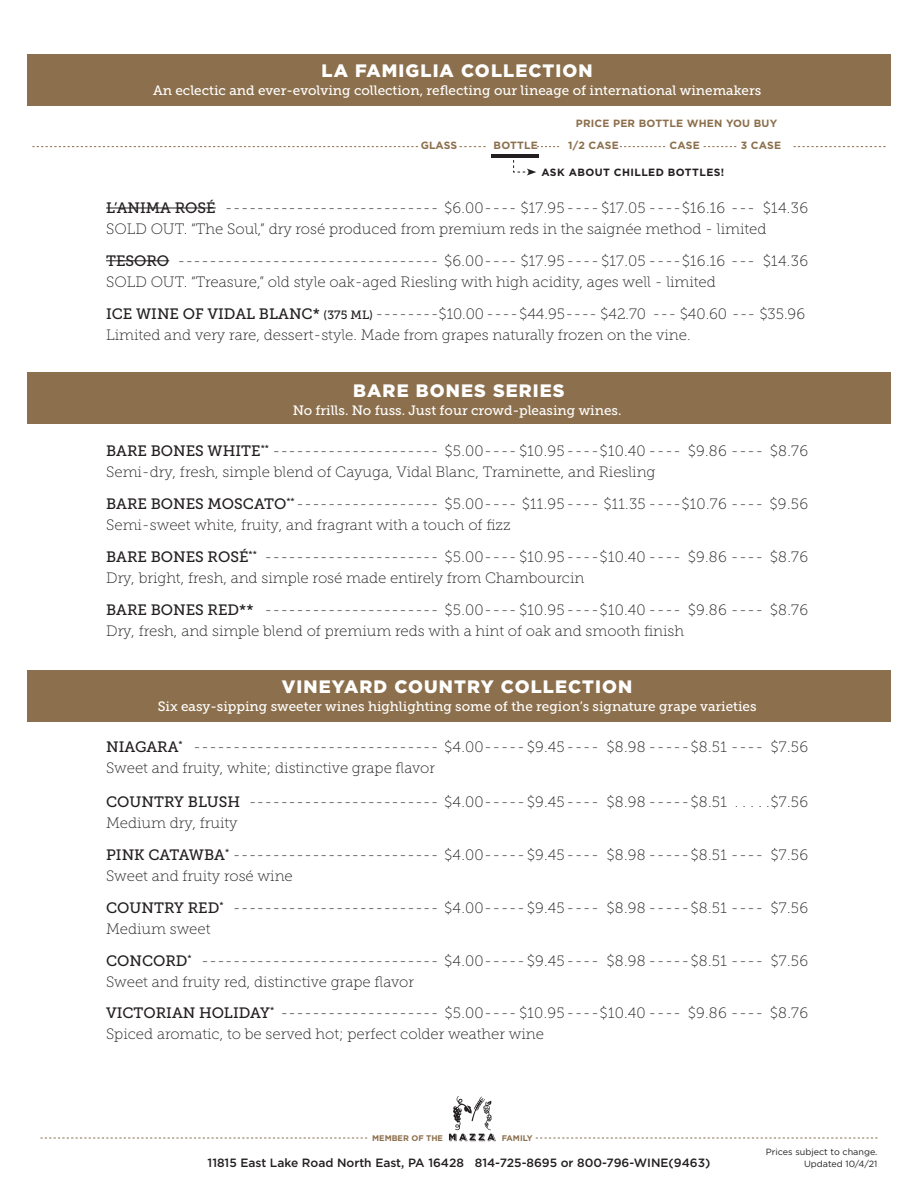
<style>
.page{position:relative;width:918px;height:1188px;background:#fff}
.page>*{position:absolute;margin:0;border:0;box-sizing:border-box;transform-origin:0 0}
.t1{font:900 18px "Gotham";letter-spacing:.06em;color:#fff}
.t2{font:15px/21px "Museo Slab 100";color:#231f20}
.t3{font:13.5px "Museo Slab 500";color:#fff}
.t4{font:500 12px "Gotham";color:#231f20}
.t5{font:700 10.5px "Gotham";letter-spacing:.02em;color:#8c6f4c}
.t6{font:700 10.5px "Gotham";letter-spacing:.04em;color:#231f20}
.t7{font:9px/11.4px "Gotham";color:#231f20;text-align:right}
.t8{font:700 8.1px "Gotham";color:#8c6f4c}
.s1{font-family:"Museo Slab 500"}
.s2{font-family:"Museo Slab 500";font-size:12px}
</style>
<div class="page">
<div style="left:27px;top:372px;width:864px;height:52px;background:#8c6f4c"></div>
<div style="left:27px;top:670px;width:864px;height:52px;background:#8c6f4c"></div>
<div style="left:27px;top:54px;width:864px;height:52px;background:#8c6f4c"></div>
<hr style="left:106px;top:208px;width:110px;height:1px;background:#231f20">
<hr style="left:106px;top:260px;width:63px;height:1px;background:#231f20">
<svg style="left:449px;top:1096px;width:47px;height:45px"></svg>
<svg style="left:40px;top:1138px;width:327px;height:1px"></svg>
<svg style="left:536px;top:1138px;width:342px;height:1px"></svg>
<svg style="left:794px;top:146px;width:92px;height:1px"></svg>
<svg style="left:704px;top:146px;width:32px;height:1px"></svg>
<svg style="left:620px;top:146px;width:45px;height:1px"></svg>
<svg style="left:537px;top:146px;width:22px;height:1px"></svg>
<svg style="left:460px;top:146px;width:26px;height:1px"></svg>
<svg style="left:32px;top:146px;width:386px;height:1px"></svg>
<hr style="left:492px;top:154px;width:47px;height:4px;background:#231f20">
<svg style="left:513px;top:160px;width:23px;height:16px"></svg>
<p class="t1" style="left:322px;top:59px;width:273px">LA FAMIGLIA COLLECTION</p>
<p class="t3" style="left:153px;top:83px;width:610px">An eclectic and ever-evolving collection, reflecting our lineage of international winemakers</p>
<p class="t5" style="left:576px;top:117px;width:203px">PRICE PER BOTTLE WHEN YOU BUY</p>
<p class="t5" style="left:421px;top:139px;width:38px">GLASS</p>
<p class="t5" style="left:494px;top:139px;width:46px">BOTTLE</p>
<p class="t5" style="left:568px;top:139px;width:52px">1/2 CASE</p>
<p class="t5" style="left:670px;top:139px;width:32px">CASE</p>
<p class="t5" style="left:741px;top:139px;width:42px">3 CASE</p>
<p class="t6" style="left:541px;top:166px;width:185px">ASK ABOUT CHILLED BOTTLES!</p>
<p class="t2" style="left:106px;top:197px;width:704px"><span class="s1">L’ANIMA ROSÉ</span> --------------------------- $6.00---- $17.95---- $17.05 ----$16.16 --- $14.36<br>SOLD OUT. “The Soul,” dry rosé produced from premium reds in the saignée method - limited</p>
<p class="t2" style="left:106px;top:250px;width:704px"><span class="s1">TESORO</span> --------------------------------- $6.00---- $17.95---- $17.05 ----$16.16 --- $14.36<br>SOLD OUT. “Treasure,” old style oak-aged Riesling with high acidity, ages well - limited</p>
<p class="t2" style="left:106px;top:303px;width:701px"><span class="s1">ICE WINE OF VIDAL BLANC*</span> <span class="s2">(375 ML)</span> --------$10.00----$44.95---- $42.70 --- $40.60 --- $35.96<br>Limited and very rare, dessert-style. Made from grapes naturally frozen on the vine.</p>
<p class="t1" style="left:353px;top:378px;width:213px">BARE BONES SERIES</p>
<p class="t3" style="left:293px;top:403px;width:330px">No frills. No fuss. Just four crowd-pleasing wines.</p>
<p class="t2" style="left:106px;top:441px;width:704px"><span class="s1">BARE BONES WHITE</span><sup>**</sup> --------------------- $5.00---- $10.95----$10.40 ---- $9.86 ---- $8.76<br>Semi-dry, fresh, simple blend of Cayuga, Vidal Blanc, Traminette, and Riesling</p>
<p class="t2" style="left:106px;top:493px;width:704px"><span class="s1">BARE BONES MOSCATO</span><sup>**</sup>------------------ $5.00---- $11.95---- $11.35 ----$10.76 ---- $9.56<br>Semi-sweet white, fruity, and fragrant with a touch of fizz</p>
<p class="t2" style="left:106px;top:546px;width:704px"><span class="s1">BARE BONES ROSÉ</span><sup>**</sup> ---------------------- $5.00---- $10.95----$10.40 ---- $9.86 ---- $8.76<br>Dry, bright, fresh, and simple rosé made entirely from Chambourcin</p>
<p class="t2" style="left:106px;top:599px;width:704px"><span class="s1">BARE BONES RED**</span> ---------------------- $5.00---- $10.95----$10.40 ---- $9.86 ---- $8.76<br>Dry, fresh, and simple blend of premium reds with a hint of oak and smooth finish</p>
<p class="t1" style="left:282px;top:674px;width:352px">VINEYARD COUNTRY COLLECTION</p>
<p class="t3" style="left:158px;top:699px;width:600px">Six easy-sipping sweeter wines highlighting some of the region’s signature grape varieties</p>
<p class="t2" style="left:106px;top:736px;width:704px"><span class="s1">NIAGARA</span><sup>*</sup> ------------------------------- $4.00----- $9.45---- $8.98 -----$8.51 ---- $7.56<br>Sweet and fruity, white; distinctive grape flavor</p>
<p class="t2" style="left:106px;top:792px;width:626px"><span class="s1">COUNTRY BLUSH</span> ------------------------ $4.00----- $9.45---- $8.98 -----$8.51 .....</p>
<p class="t2" style="left:771px;top:792px;width:39px">$7.56</p>
<p class="t2" style="left:106px;top:813px;width:133px">Medium dry, fruity</p>
<p class="t2" style="left:106px;top:844px;width:704px"><span class="s1">PINK CATAWBA</span><sup>*</sup> -------------------------- $4.00----- $9.45---- $8.98 -----$8.51 ---- $7.56<br>Sweet and fruity rosé wine</p>
<p class="t2" style="left:106px;top:897px;width:704px"><span class="s1">COUNTRY RED</span><sup>*</sup> -------------------------- $4.00----- $9.45---- $8.98 -----$8.51 ---- $7.56</p>
<p class="t2" style="left:106px;top:918px;width:106px">Medium sweet</p>
<p class="t2" style="left:106px;top:950px;width:704px"><span class="s1">CONCORD</span><sup>*</sup> ------------------------------ $4.00----- $9.45---- $8.98 -----$8.51 ---- $7.56<br>Sweet and fruity red, distinctive grape flavor</p>
<p class="t2" style="left:106px;top:1003px;width:704px"><span class="s1">VICTORIAN HOLIDAY</span><sup>*</sup> -------------------- $5.00---- $10.95----$10.40 ---- $9.86 ---- $8.76<br>Spiced aromatic, to be served hot; perfect colder weather wine</p>
<p class="t8" style="left:372px;top:1132px;width:72px">MEMBER OF THE</p>
<p class="t8" style="left:502px;top:1132px;width:32px">FAMILY</p>
<p class="t4" style="left:208px;top:1155px;width:504px">11815 East Lake Road North East, PA 16428 814-725-8695 or 800-796-WINE(9463)</p>
<p class="t7" style="left:766px;top:1146px;width:113px">Prices subject to change.<br>Updated 10/4/21</p>
</div>
